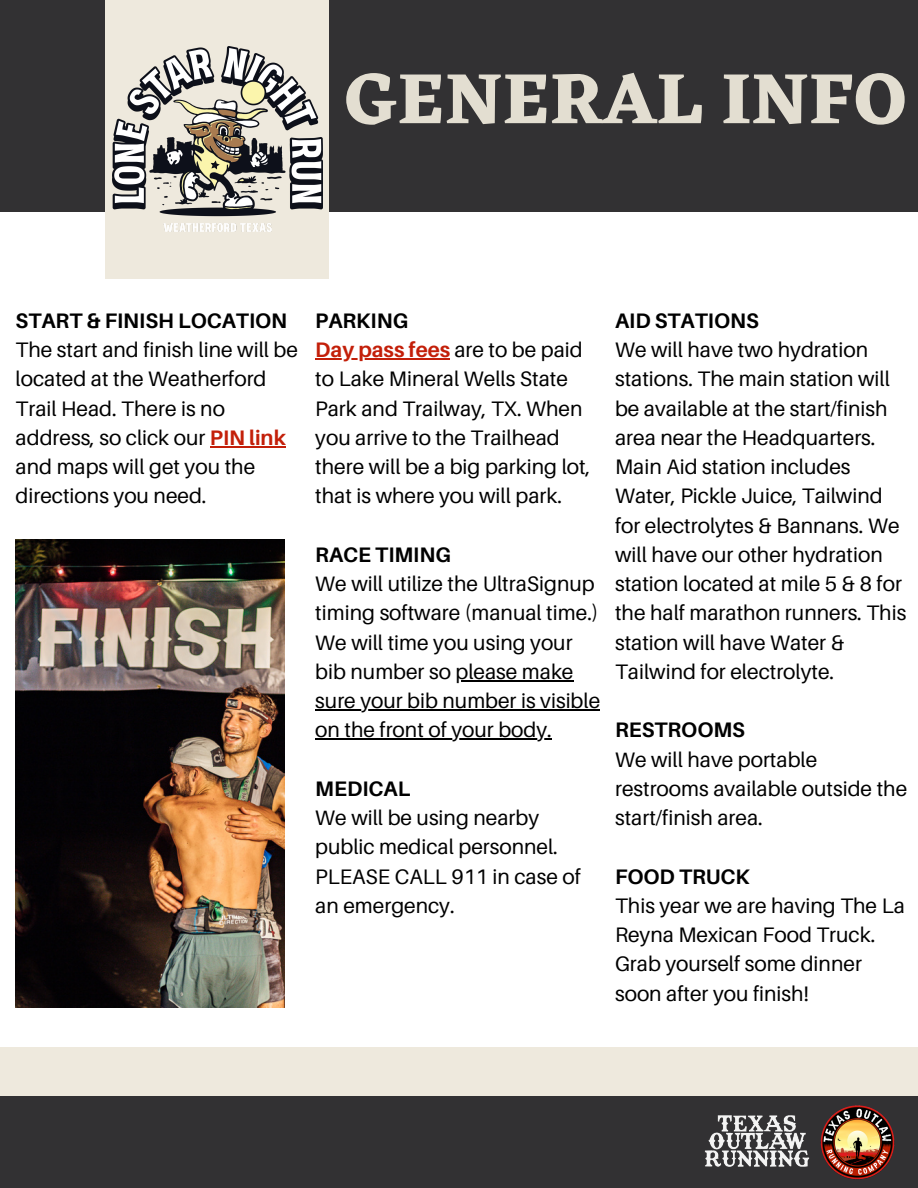
<style>
.page{position:relative;width:918px;height:1188px;background:#fff}
.page>*{position:absolute;margin:0;border:0;box-sizing:border-box;transform-origin:0 0}
.t1{font:700 73.5px "Eczar";color:#e3ded1}
.t2{font:21px/29.2px "Aileron";color:#000}
.t3{font:700 21px "Aileron";color:#000}
.s1{font-weight:700;color:#c31f09}
</style>
<div class="page">
<img style="left:16px;top:540px;width:269px;height:468px">
<div style="left:0;top:0;width:918px;height:212px;background:#323133"></div>
<div style="left:106px;top:0;width:223px;height:278px;background:#eee9dd"></div>
<div style="left:0;top:1096px;width:918px;height:92px;background:#323133"></div>
<div style="left:0;top:1047px;width:918px;height:49px;background:#eee9dd"></div>
<img style="left:820px;top:1105px;width:75px;height:75px">
<hr style="left:315px;top:358px;width:90px;height:1px;background:#c31f09">
<hr style="left:405px;top:358px;width:45px;height:1px;background:#c31f09">
<hr style="left:456px;top:680px;width:118px;height:1px;background:#000">
<hr style="left:315px;top:709px;width:285px;height:1px;background:#000">
<hr style="left:315px;top:739px;width:237px;height:1px;background:#000">
<img style="left:113px;top:46px;width:209px;height:186px">
<hr style="left:210px;top:446px;width:76px;height:1px;background:#c31f09">
<img style="left:704px;top:1115px;width:106px;height:52px">
<p class="t1" style="left:346px;top:55px;width:561px">GENERAL INFO</p>
<p class="t3" style="left:16px;top:308px;width:273px">START &amp; FINISH LOCATION</p>
<p class="t2" style="left:16px;top:335px;width:284px">The start and finish line will be located at the Weatherford<br>Trail Head. There is no address, so click our <span class="s1">PIN link </span>and maps will get you the directions you need.</p>
<p class="t3" style="left:315px;top:308px;width:94px">PARKING</p>
<p class="t2" style="left:315px;top:335px;width:277px"><span class="s1">Day pass fees</span> are to be paid to Lake Mineral Wells State<br>Park and Trailway, TX. When you arrive to the Trailhead there will be a big parking lot, that is where you will park.</p>
<p class="t3" style="left:315px;top:542px;width:137px">RACE TIMING</p>
<p class="t2" style="left:315px;top:569px;width:286px">We will utilize the UltraSignup timing software (manual time.)<br>We will time you using your bib number so please make sure your bib number is visible on the front of your body.</p>
<p class="t3" style="left:315px;top:776px;width:97px">MEDICAL</p>
<p class="t2" style="left:315px;top:803px;width:267px">We will be using nearby public medical personnel.<br>PLEASE CALL 911 in case of an emergency.</p>
<p class="t3" style="left:615px;top:308px;width:145px">AID STATIONS</p>
<p class="t2" style="left:615px;top:335px;width:293px">We will have two hydration stations. The main station will be available at the start/finish area near the Headquarters.<br>Main Aid station includes<br>Water, Pickle Juice, Tailwind for electrolytes &amp; Bannans. We will have our other hydration station located at mile 5 &amp; 8 for the half marathon runners. This station will have Water &amp;<br>Tailwind for electrolyte.</p>
<p class="t3" style="left:615px;top:717px;width:131px">RESTROOMS</p>
<p class="t2" style="left:615px;top:744px;width:294px">We will have portable restrooms available outside the start/finish area.</p>
<p class="t3" style="left:615px;top:863px;width:136px">FOOD TRUCK</p>
<p class="t2" style="left:615px;top:890px;width:291px">This year we are having The La<br>Reyna Mexican Food Truck.<br>Grab yourself some dinner soon after you finish!</p>
</div>
